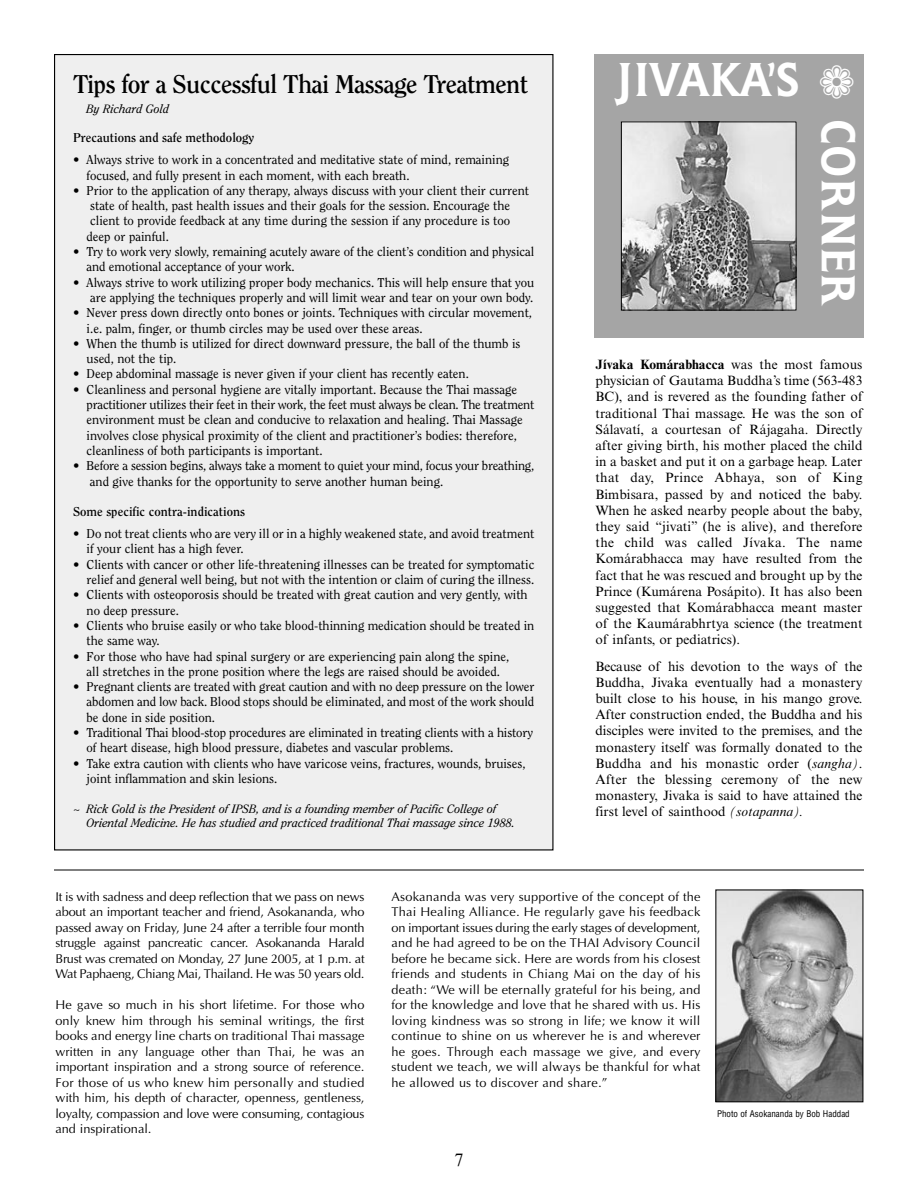
<style>
.page{position:relative;width:918px;height:1188px;background:#fff}
.page>*{position:absolute;margin:0;border:0;box-sizing:border-box;transform-origin:0 0}
.t1{font:49.5px "Flange Regular DTC";letter-spacing:.03em;color:#fff}
.t2{font:700 25.5px "Clearface";letter-spacing:-.025em;color:#000}
.t3{font:18px "Times NRMT";color:#000}
.t4{font:13.5px/16.2px "Times NRMT";color:#000;text-align:justify}
.t5{font:12.75px/15.3px "Clearface";color:#000}
.t6{font:12.75px/15.5px "Optima";letter-spacing:-.015em;color:#000;text-align:justify}
.t7{font:700 12.75px "Clearface";color:#000}
.t8{font:italic 12px/14.4px "Clearface";color:#000}
.t9{font:condensed 9px "Helvetica";color:#000}
.s1{font-weight:700}
.s2{font-style:italic}
</style>
<div class="page">
<div style="left:594px;top:54px;width:270px;height:284px;background:#a5a5a5"></div>
<img style="left:623px;top:124px;width:171px;height:184px">
<div style="left:621px;top:122px;width:175px;height:188px;border:1px solid #000"></div>
<div style="left:55px;top:55px;width:498px;height:795px;background:#efefef"></div>
<img style="left:718px;top:892px;width:143px;height:208px">
<div style="left:716px;top:890px;width:147px;height:212px;border:1px solid #000"></div>
<hr style="left:54px;top:870px;width:810px;height:1px;background:#000">
<h2 class="t2" style="left:73px;top:73px;width:457px">Tips for a Successful Thai Massage Treatment</h2>
<h1 class="t1" style="left:618px;top:61px;width:239px">JIVAKA’S ❁</h1>
<p class="t8" style="left:87px;top:102px;width:84px">By Richard Gold</p>
<p class="t7" style="left:73px;top:133px;width:183px">Precautions and safe methodology</p>
<p class="t5" style="left:87px;top:153px;width:424px;text-indent:-13px">• Always strive to work in a concentrated and meditative state of mind, remaining focused, and fully present in each moment, with each breath.</p>
<p class="t5" style="left:87px;top:184px;width:444px;text-indent:-13px">• Prior to the application of any therapy, always discuss with your client their current state of health, past health issues and their goals for the session. Encourage the client to provide feedback at any time during the session if any procedure is too deep or painful.</p>
<p class="t5" style="left:87px;top:245px;width:449px;text-indent:-13px">• Try to work very slowly, remaining acutely aware of the client’s condition and physical and emotional acceptance of your work.</p>
<p class="t5" style="left:73px;top:275px;width:463px;text-align:right">• Always strive to work utilizing proper body mechanics. This will help ensure that you are applying the techniques properly and will limit wear and tear on your own body.</p>
<p class="t5" style="left:87px;top:306px;width:447px;text-indent:-13px">• Never press down directly onto bones or joints. Techniques with circular movement, i.e. palm, finger, or thumb circles may be used over these areas.</p>
<p class="t5" style="left:87px;top:337px;width:435px;text-indent:-13px">• When the thumb is utilized for direct downward pressure, the ball of the thumb is used, not the tip.</p>
<p class="t5" style="left:73px;top:367px;width:397px">• Deep abdominal massage is never given if your client has recently eaten.</p>
<p class="t5" style="left:87px;top:383px;width:449px;text-indent:-13px">• Cleanliness and personal hygiene are vitally important. Because the Thai massage practitioner utilizes their feet in their work, the feet must always be clean. The treatment environment must be clean and conducive to relaxation and healing. Thai Massage involves close physical proximity of the client and practitioner’s bodies: therefore, cleanliness of both participants is important.</p>
<p class="t5" style="left:90px;top:459px;width:446px;text-indent:-17px">• Before a session begins, always take a moment to quiet your mind, focus your breathing, and give thanks for the opportunity to serve another human being.</p>
<p class="t7" style="left:73px;top:506px;width:173px">Some specific contra-indications</p>
<p class="t5" style="left:87px;top:527px;width:449px;text-indent:-13px">• Do not treat clients who are very ill or in a highly weakened state, and avoid treatment if your client has a high fever.</p>
<p class="t5" style="left:73px;top:558px;width:463px;text-align:right">• Clients with cancer or other life-threatening illnesses can be treated for symptomatic relief and general well being, but not with the intention or claim of curing the illness.</p>
<p class="t5" style="left:87px;top:588px;width:443px;text-indent:-13px">• Clients with osteoporosis should be treated with great caution and very gently, with no deep pressure.</p>
<p class="t5" style="left:87px;top:619px;width:449px;text-indent:-13px">• Clients who bruise easily or who take blood-thinning medication should be treated in the same way.</p>
<p class="t5" style="left:73px;top:649px;width:438px;text-align:center">• For those who have had spinal surgery or are experiencing pain along the spine, all stretches in the prone position where the legs are raised should be avoided.</p>
<p class="t5" style="left:87px;top:680px;width:449px;text-align:justify;text-indent:-13px">• Pregnant clients are treated with great caution and with no deep pressure on the lower abdomen and low back. Blood stops should be eliminated, and most of the work should be done in side position.</p>
<p class="t5" style="left:87px;top:726px;width:448px;text-indent:-13px">• Traditional Thai blood-stop procedures are eliminated in treating clients with a history of heart disease, high blood pressure, diabetes and vascular problems.</p>
<p class="t5" style="left:87px;top:756px;width:441px;text-indent:-13px">• Take extra caution with clients who have varicose veins, fractures, wounds, bruises, joint inflammation and skin lesions.</p>
<p class="t8" style="left:87px;top:802px;width:430px;text-indent:-14px">~ Rick Gold is the President of IPSB, and is a founding member of Pacific College of<br>Oriental Medicine. He has studied and practiced traditional Thai massage since 1988.</p>
<h1 class="t1" style="left:857px;top:119px;width:189px;rotate:90deg">CORNER</h1>
<p class="t4" style="left:596px;top:358px;width:269px"><span class="s1">Jívaka Komárabhacca</span> was the most famous physician of Gautama Buddha’s time (563-483<br>BC), and is revered as the founding father of traditional Thai massage. He was the son of Sálavatí, a courtesan of Rájagaha. Directly after giving birth, his mother placed the child in a basket and put it on a garbage heap. Later that day, Prince Abhaya, son of King Bimbisara, passed by and noticed the baby.<br>When he asked nearby people about the baby, they said “jivati” (he is alive), and therefore the child was called Jívaka. The name Komárabhacca may have resulted from the fact that he was rescued and brought up by the Prince (Kumárena Posápito). It has also been suggested that Komárabhacca meant master of the Kaumárabhrtya science (the treatment of infants, or pediatrics).</p>
<p class="t4" style="left:596px;top:659px;width:269px">Because of his devotion to the ways of the Buddha, Jivaka eventually had a monastery built close to his house, in his mango grove.<br>After construction ended, the Buddha and his disciples were invited to the premises, and the monastery itself was formally donated to the Buddha and his monastic order (<span class="s2">sangha)</span>.<br>After the blessing ceremony of the new monastery, Jivaka is said to have attained the first level of sainthood <span class="s2">(sotapanna).</span></p>
<p class="t6" style="left:56px;top:890px;width:311px">It is with sadness and deep reflection that we pass on news about an important teacher and friend, Asokananda, who passed away on Friday, June 24 after a terrible four month struggle against pancreatic cancer. Asokananda Harald Brust was cremated on Monday, 27 June 2005, at 1 p.m. at Wat Paphaeng, Chiang Mai, Thailand. He was 50 years old.</p>
<p class="t6" style="left:56px;top:998px;width:311px">He gave so much in his short lifetime. For those who only knew him through his seminal writings, the first books and energy line charts on traditional Thai massage written in any language other than Thai, he was an important inspiration and a strong source of reference.<br>For those of us who knew him personally and studied with him, his depth of character, openness, gentleness, loyalty, compassion and love were consuming, contagious and inspirational.</p>
<p class="t6" style="left:391px;top:890px;width:311px">Asokananda was very supportive of the concept of the Thai Healing Alliance. He regularly gave his feedback on important issues during the early stages of development, and he had agreed to be on the THAI Advisory Council before he became sick. Here are words from his closest friends and students in Chiang Mai on the day of his death: “We will be eternally grateful for his being, and for the knowledge and love that he shared with us. His loving kindness was so strong in life; we know it will continue to shine on us wherever he is and wherever he goes. Through each massage we give, and every student we teach, we will always be thankful for what he allowed us to discover and share.”</p>
<h3 class="t3" style="left:454px;top:1153px;width:10px">7</h3>
<p class="t9" style="left:717px;top:1110px;width:134px">Photo of Asokananda by Bob Haddad</p>
</div>
